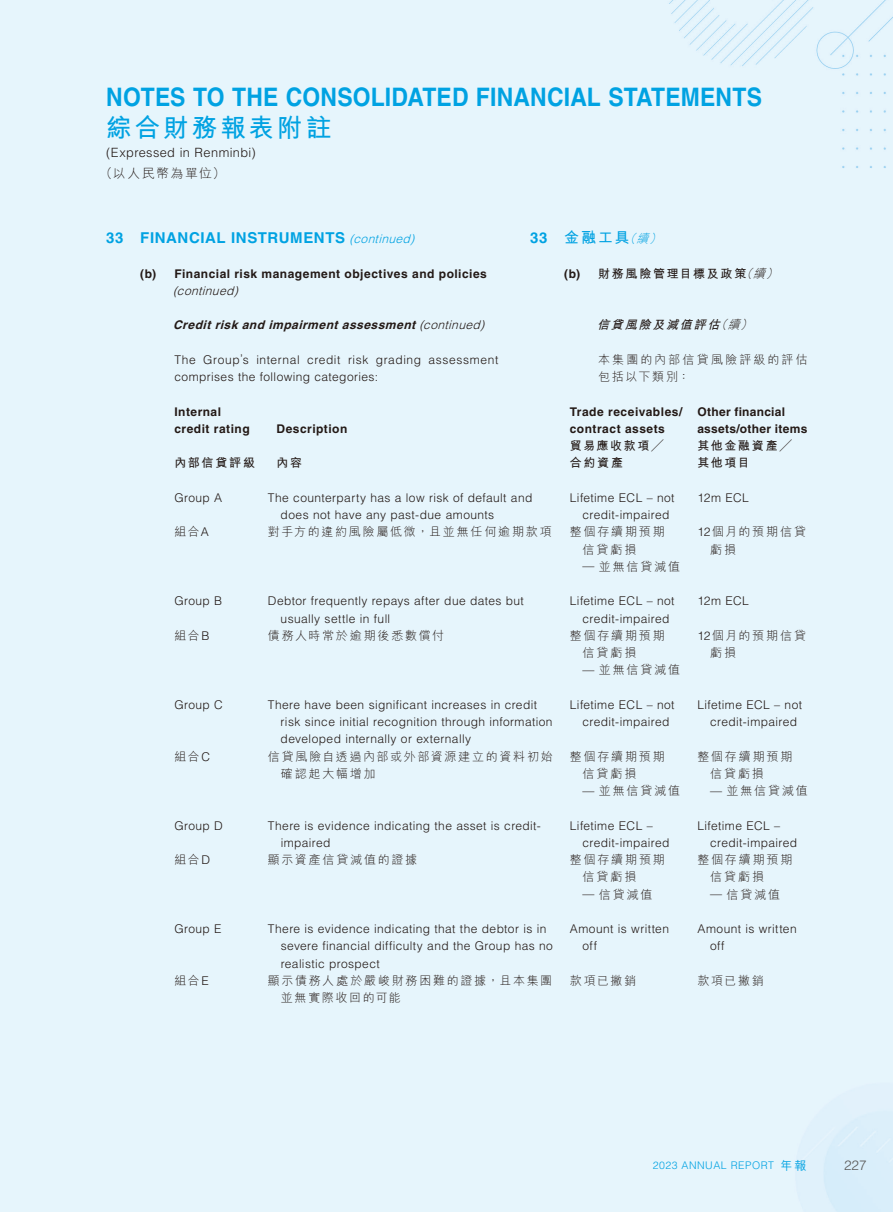
<style>
.page{position:relative;width:893px;height:1212px;background:#e6f5fc}
.page>*{position:absolute;margin:0;border:0;box-sizing:border-box;transform-origin:0 0}
.t1{font:700 25.5px "Helvetica LT Std";letter-spacing:.005em;color:#00a2e2;scale:.9 1}
.t2{font:700 25.5px "M Hei HK";letter-spacing:.12em;color:#00a2e2}
.t3{font:700 15px "Helvetica LT Std";letter-spacing:.04em;color:#00a2e2}
.t4{font:700 15px "M Hei HK";color:#00a2e2}
.t5{font:300 13.5px "Helvetica LT Std";color:#595857}
.t6{font:300 12.75px "Helvetica LT Std";letter-spacing:.03em;color:#231916}
.t7{font:300 12.75px "M Hei HK";letter-spacing:.14em;color:#231916}
.t8{font:300 12px/17.2px "Helvetica LT Std";letter-spacing:.03em;color:#231916}
.t9{font:300 12px/17.2px "M Hei HK";letter-spacing:.155em;color:#231916}
.t10{font:700 12px/17.2px "Helvetica LT Std";letter-spacing:.04em;color:#231916}
.t11{font:700 12px/17.2px "M Hei HK";letter-spacing:.14em;color:#231916}
.t12{font:italic 700 12px "Helvetica LT Std";color:#231916}
.t13{font:700 12px/17.2px "Helvetica LT Std";letter-spacing:.02em;color:#231916}
.t14{font:300 12px/17.2px "M Hei HK";letter-spacing:.135em;color:#231916}
.t15{font:italic 700 12px "M Hei HK";color:#231916}
.t16{font:italic 300 12px "Helvetica LT Std";color:#231916}
.t17{font:300 10.5px "Helvetica LT Std";letter-spacing:.05em;color:#00a2e2}
.s1{font-weight:300;font-style:italic;font-size:12px}
.s2{font-weight:300}
.s3{font-family:"Helvetica LT Std"}
.s4{font-weight:300;font-style:italic}
.s5{font-family:"M Hei HK";font-weight:500;font-size:12px}
</style>
<div class="page">
<h1 class="t1" style="left:106px;top:81px;width:730px">NOTES TO THE CONSOLIDATED FINANCIAL STATEMENTS</h1>
<h1 class="t2" style="left:106px;top:109px;width:227px">綜合財務報表附註</h1>
<p class="t6" style="left:106px;top:145px;width:151px">(Expressed in Renminbi)</p>
<p class="t7" style="left:100px;top:167px;width:127px">（以人民幣為單位）</p>
<p class="t3" style="left:106px;top:229px;width:313px">33 FINANCIAL INSTRUMENTS <span class="s1">(continued)</span></p>
<p class="t10" style="left:140px;top:264px;width:348px">(b) Financial risk management objectives and policies</p>
<p class="t16" style="left:173px;top:283px;width:70px">(continued)</p>
<p class="t12" style="left:173px;top:318px;width:316px">Creditrisk and impairmentassessment<span class="s2">(continued)</span></p>
<p class="t8" style="left:174px;top:351px;width:326px">The Group’s internal credit risk grading assessment comprises the following categories:</p>
<p class="t10" style="left:174px;top:402px;width:77px">Internal credit rating</p>
<p class="t10" style="left:276px;top:420px;width:73px">Description</p>
<p class="t11" style="left:174px;top:453px;width:82px">內部信貸評級</p>
<p class="t11" style="left:276px;top:453px;width:27px">內容</p>
<p class="t4" style="left:530px;top:227px;width:136px"><span class="s3">33</span> 金融工具<span class="s1">（續）</span></p>
<p class="t11" style="left:564px;top:263px;width:218px"><span class="s3">(b)</span> 財務風險管理目標及政策<span class="s4">（續）</span></p>
<p class="t15" style="left:597px;top:316px;width:160px">信貸風險及減值評估<span class="s2">（續）</span></p>
<p class="t9" style="left:598px;top:351px;width:211px">本集團的內部信貸風險評級的評估包括以下類別：</p>
<p class="t10" style="left:570px;top:402px;width:114px">Trade receivables/ contract assets</p>
<p class="t13" style="left:697px;top:402px;width:111px">Other financial assets/other items</p>
<p class="t11" style="left:570px;top:436px;width:95px">貿易應收款項╱合約資產</p>
<p class="t11" style="left:697px;top:436px;width:96px">其他金融資產╱其他項目</p>
<p class="t8" style="left:174px;top:489px;width:49px">Group A</p>
<p class="t8" style="left:281px;top:489px;width:253px;text-indent:-13px">The counterparty has a low risk of default and does not have any past-due amounts</p>
<p class="t8" style="left:583px;top:489px;width:93px;text-indent:-13px">Lifetime ECL – not credit-impaired</p>
<p class="t8" style="left:697px;top:489px;width:53px">12m ECL</p>
<p class="t9" style="left:174px;top:523px;width:36px">組合<span class="s3">A</span></p>
<p class="t9" style="left:268px;top:523px;width:285px">對手方的違約風險屬低微，且並無任何逾期款項</p>
<p class="t9" style="left:582px;top:523px;width:84px;text-indent:-13px">整個存續期預期信貸虧損</p>
<p class="t9" style="left:583px;top:558px;width:99px"><span class="s3">—</span> 並無信貸減值</p>
<p class="t9" style="left:710px;top:523px;width:97px;text-indent:-13px"><span class="s3">12</span>個月的預期信貸虧損</p>
<p class="t8" style="left:174px;top:592px;width:49px">Group B</p>
<p class="t8" style="left:281px;top:592px;width:245px;text-indent:-13px">Debtor frequently repays after due dates but usually settle in full</p>
<p class="t8" style="left:583px;top:592px;width:93px;text-indent:-13px">Lifetime ECL – not credit-impaired</p>
<p class="t8" style="left:697px;top:592px;width:53px">12m ECL</p>
<p class="t9" style="left:174px;top:627px;width:37px">組合<span class="s3">B</span></p>
<p class="t9" style="left:268px;top:627px;width:178px">債務人時常於逾期後悉數償付</p>
<p class="t9" style="left:582px;top:627px;width:84px;text-indent:-13px">整個存續期預期信貸虧損</p>
<p class="t9" style="left:583px;top:661px;width:99px"><span class="s3">—</span> 並無信貸減值</p>
<p class="t9" style="left:710px;top:627px;width:97px;text-indent:-13px"><span class="s3">12</span>個月的預期信貸虧損</p>
<p class="t8" style="left:174px;top:696px;width:50px">Group C</p>
<p class="t8" style="left:281px;top:696px;width:273px;text-indent:-13px">There have been significant increases in credit risk since initial recognition through information developed internally or externally</p>
<p class="t8" style="left:583px;top:696px;width:93px;text-indent:-13px">Lifetime ECL – not credit-impaired</p>
<p class="t8" style="left:710px;top:696px;width:93px;text-indent:-13px">Lifetime ECL – not credit-impaired</p>
<p class="t9" style="left:174px;top:747px;width:37px">組合<span class="s3">C</span></p>
<p class="t9" style="left:281px;top:747px;width:274px;text-indent:-13px">信貸風險自透過內部或外部資源建立的資料初始確認起大幅增加</p>
<p class="t9" style="left:582px;top:747px;width:84px;text-indent:-13px">整個存續期預期信貸虧損</p>
<p class="t9" style="left:583px;top:782px;width:99px"><span class="s3">—</span> 並無信貸減值</p>
<p class="t9" style="left:710px;top:747px;width:84px;text-indent:-13px">整個存續期預期信貸虧損</p>
<p class="t9" style="left:710px;top:782px;width:99px"><span class="s3">—</span> 並無信貸減值</p>
<p class="t8" style="left:174px;top:816px;width:50px">Group D</p>
<p class="t8" style="left:281px;top:816px;width:262px;text-indent:-13px">There is evidence indicating the asset is credit&shy;impaired</p>
<p class="t8" style="left:583px;top:816px;width:88px;text-indent:-13px">Lifetime ECL – credit-impaired</p>
<p class="t8" style="left:710px;top:816px;width:88px;text-indent:-13px">Lifetime ECL – credit-impaired</p>
<p class="t9" style="left:174px;top:851px;width:37px">組合<span class="s3">D</span></p>
<p class="t9" style="left:268px;top:851px;width:151px">顯示資產信貸減值的證據</p>
<p class="t9" style="left:583px;top:851px;width:84px;text-indent:-13px">整個存續期預期信貸虧損</p>
<p class="t9" style="left:583px;top:885px;width:72px"><span class="s3">—</span> 信貸減值</p>
<p class="t9" style="left:710px;top:851px;width:84px;text-indent:-13px">整個存續期預期信貸虧損</p>
<p class="t9" style="left:710px;top:885px;width:72px"><span class="s3">—</span> 信貸減值</p>
<p class="t8" style="left:174px;top:920px;width:49px">Group E</p>
<p class="t8" style="left:281px;top:920px;width:274px;text-indent:-13px">There is evidence indicating that the debtor is in severe financial difficulty and the Group has no realistic prospect</p>
<p class="t8" style="left:583px;top:920px;width:88px;text-indent:-13px">Amount is written off</p>
<p class="t8" style="left:710px;top:920px;width:88px;text-indent:-13px">Amount is written off</p>
<p class="t9" style="left:174px;top:971px;width:36px">組合<span class="s3">E</span></p>
<p class="t14" style="left:281px;top:971px;width:273px;text-indent:-13px">顯示債務人處於嚴峻財務困難的證據，且本集團並無實際收回的可能</p>
<p class="t9" style="left:570px;top:971px;width:68px">款項已撇銷</p>
<p class="t9" style="left:697px;top:971px;width:68px">款項已撇銷</p>
<p class="t17" style="left:653px;top:1158px;width:155px">2023 ANNUAL REPORT <span class="s5">年報</span></p>
<p class="t5" style="left:844px;top:1156px;width:24px">227</p>
</div>
